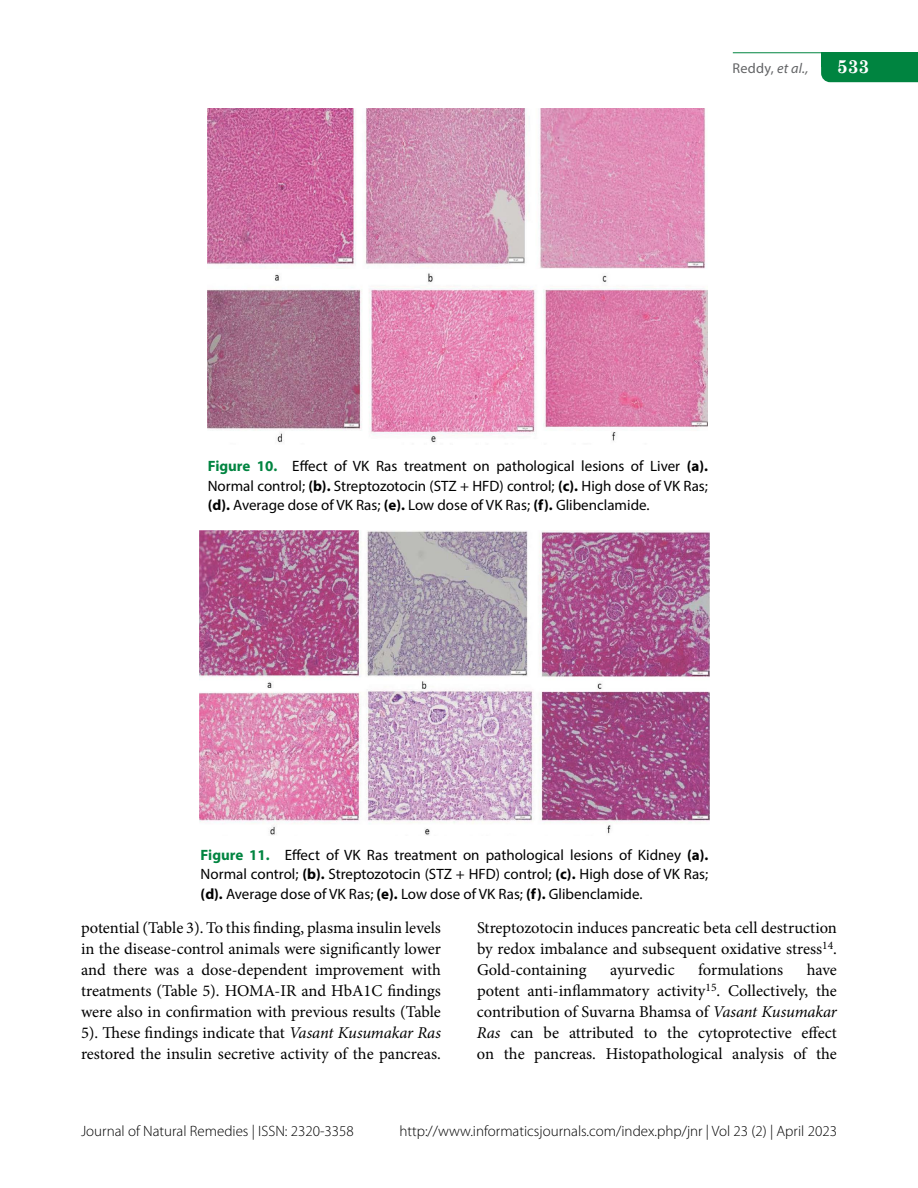
<style>
.page{position:relative;width:918px;height:1188px;background:#fff}
.page>*{position:absolute;margin:0;border:0;box-sizing:border-box;transform-origin:0 0}
.t1{font:700 18.75px "Century Schoolbook";color:#fff}
.t2{font:16.5px/21px "Minion Pro";color:#000;text-align:justify}
.t3{font:15px/19.5px "Myriad Pro";color:#000;text-align:justify}
.t4{font:300 15px "Myriad Pro";color:#000}
.t5{font:14.25px "Myriad Pro";letter-spacing:.015em;color:#636466}
.s1{font-style:italic}
.s2{font-weight:700;color:#008440}
.s3{font-weight:700}
</style>
<div class="page">
<svg style="left:821px;top:67px;width:97px;height:15px"></svg>
<div style="left:821px;top:53px;width:97px;height:14px;background:#008440"></div>
<div style="left:891px;top:68px;width:27px;height:14px;background:#008440"></div>
<hr style="left:733px;top:52px;width:185px;height:1px;background:#008440">
<img style="left:207px;top:108px;width:501px;height:335px">
<img style="left:199px;top:530px;width:511px;height:305px">
<p class="t5" style="left:733px;top:59px;width:77px">Reddy, <span class="s1">et al.,</span></p>
<p class="t1" style="left:837px;top:52px;width:34px">533</p>
<p class="t3" style="left:208px;top:456px;width:502px"><span class="s2">Figure 10.</span> Effect of VK Ras treatment on pathological lesions of Liver <span class="s3">(a).<br></span>Normal control; <span class="s3">(b).</span> Streptozotocin (STZ + HFD) control; <span class="s3">(c).</span> High dose of VK Ras; <span class="s3">(d).</span> Average dose of VK Ras; <span class="s3">(e).</span> Low dose of VK Ras; <span class="s3">(f).</span> Glibenclamide.</p>
<p class="t3" style="left:201px;top:845px;width:509px"><span class="s2">Figure 11.</span> Effect of VK Ras treatment on pathological lesions of Kidney <span class="s3">(a).<br></span>Normal control; <span class="s3">(b).</span> Streptozotocin (STZ + HFD) control; <span class="s3">(c).</span> High dose of VK Ras; <span class="s3">(d).</span> Average dose of VK Ras; <span class="s3">(e).</span> Low dose of VK Ras; <span class="s3">(f).</span> Glibenclamide.</p>
<p class="t2" style="left:81px;top:918px;width:362px">potential (Table 3). To this finding, plasma insulin levels in the disease-control animals were significantly lower and there was a dose-dependent improvement with treatments (Table 5). HOMA-IR and HbA1C findings were also in confirmation with previous results (Table 5). These findings indicate that <span class="s1">Vasant Kusumakar Ras </span>restored the insulin secretive activity of the pancreas.</p>
<p class="t2" style="left:477px;top:918px;width:362px">Streptozotocin induces pancreatic beta cell destruction by redox imbalance and subsequent oxidative stress<sup>14</sup>.<br>Gold-containing</p>
<p class="t2" style="left:477px;top:960px;width:362px;text-indent:330px">have potent anti-inflammatory activity<sup>15</sup>. Collectively, the contribution of Suvarna Bhamsa of <span class="s1">Vasant Kusumakar Ras</span> can be attributed to the cytoprotective effect on the pancreas. Histopathological analysis of the</p>
<p class="t2" style="left:610px;top:960px;width:66px">ayurvedic</p>
<p class="t2" style="left:698px;top:960px;width:87px">formulations</p>
<p class="t4" style="left:81px;top:1122px;width:274px">Journal of Natural Remedies | ISSN: 2320-3358</p>
<p class="t4" style="left:399px;top:1122px;width:439px">http://www.informaticsjournals.com/index.php/jnr | Vol 23 (2) | April 2023</p>
</div>
